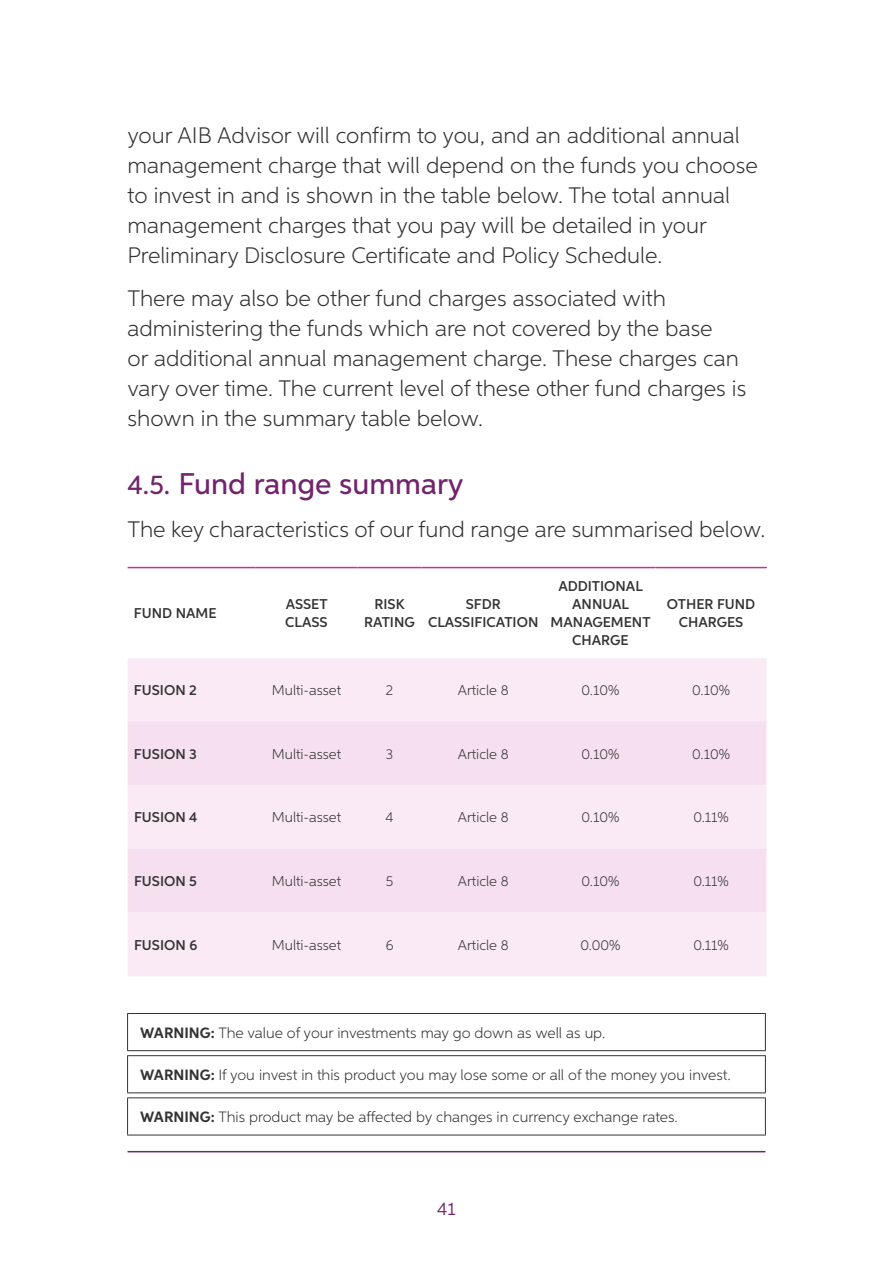
<style>
.page{position:relative;width:893px;height:1263px;background:#fff}
.page>*{position:absolute;margin:0;border:0;box-sizing:border-box;transform-origin:0 0}
.t1{font:500 30px "Aspira";color:#72246c}
.t2{font:300 22.5px/30px "Aspira";color:#333}
.t3{font:18px "Aspira";color:#72246c}
.t4{font:300 15px "Aspira";color:#333}
.t5{font:300 14.25px "Aspira";color:#333}
.t6{font:600 14.25px/18px "Aspira";color:#333;text-align:center}
.s1{font-size:27px}
.s2{font-weight:700}
</style>
<div class="page">
<hr style="left:128px;top:1151px;width:637px;height:1px;background:#72246c">
<hr style="left:127px;top:1013px;width:639px;height:1px;background:#333">
<hr style="left:127px;top:1014px;width:1px;height:36px;background:#333">
<hr style="left:765px;top:1014px;width:1px;height:36px;background:#333">
<hr style="left:127px;top:1050px;width:639px;height:1px;background:#333">
<hr style="left:127px;top:1055px;width:639px;height:1px;background:#333">
<hr style="left:127px;top:1056px;width:1px;height:36px;background:#333">
<hr style="left:765px;top:1056px;width:1px;height:36px;background:#333">
<hr style="left:127px;top:1092px;width:639px;height:1px;background:#333">
<hr style="left:127px;top:1097px;width:639px;height:1px;background:#333">
<hr style="left:127px;top:1098px;width:1px;height:37px;background:#333">
<hr style="left:765px;top:1098px;width:1px;height:37px;background:#333">
<hr style="left:127px;top:1135px;width:639px;height:1px;background:#333">
<svg style="left:128px;top:568px;width:638px;height:1px"></svg>
<div style="left:128px;top:658px;width:638px;height:318px;background:#f9eaf5"></div>
<svg style="left:128px;top:721px;width:638px;height:191px;background:#f7e3f1"></svg>
<hr style="left:357px;top:568px;width:1px;height:90px;background:#fff">
<hr style="left:421px;top:568px;width:1px;height:90px;background:#fff">
<hr style="left:255px;top:568px;width:1px;height:90px;background:#fff">
<hr style="left:545px;top:568px;width:1px;height:90px;background:#fff">
<hr style="left:128px;top:567px;width:127px;height:1px;background:#c42f9e">
<hr style="left:255px;top:567px;width:103px;height:1px;background:#c42f9e">
<hr style="left:358px;top:567px;width:63px;height:1px;background:#c42f9e">
<hr style="left:421px;top:567px;width:124px;height:1px;background:#c42f9e">
<hr style="left:545px;top:567px;width:111px;height:1px;background:#c42f9e">
<hr style="left:656px;top:567px;width:111px;height:1px;background:#c42f9e">
<hr style="left:655px;top:568px;width:1px;height:90px;background:#fff">
<p class="t2" style="left:128px;top:120px;width:632px">your AIB Advisor will confirm to you, and an additional annual management charge that will depend on the funds you choose to invest in and is shown in the table below. The total annual management charges that you pay will be detailed in your Preliminary Disclosure Certificate and Policy Schedule.</p>
<p class="t2" style="left:128px;top:283px;width:620px">There may also be other fund charges associated with administering the funds which are not covered by the base<br>or additional annual management charge. These charges can vary over time. The current level of these other fund charges is shown in the summary table below.</p>
<h1 class="t1" style="left:128px;top:466px;width:338px"><span class="s1">4.5.</span> Fund range summary</h1>
<p class="t2" style="left:128px;top:514px;width:639px">The key characteristics of our fund range are summarised below.</p>
<p class="t6" style="left:134px;top:604px;width:84px">FUND NAME</p>
<p class="t6" style="left:285px;top:595px;width:44px;text-align:left">ASSET<br>CLASS</p>
<p class="t6" style="left:364px;top:595px;width:52px">RISK<br>RATING</p>
<p class="t6" style="left:428px;top:595px;width:112px">SFDR<br>CLASSIFICATION</p>
<p class="t6" style="left:551px;top:577px;width:101px">ADDITIONAL<br>ANNUAL<br>MANAGEMENT<br>CHARGE</p>
<p class="t6" style="left:667px;top:595px;width:90px">OTHER FUND<br>CHARGES</p>
<p class="t6" style="left:134px;top:681px;width:64px">FUSION 2</p>
<p class="t5" style="left:272px;top:681px;width:71px">Multi-asset</p>
<p class="t5" style="left:386px;top:681px;width:9px">2</p>
<p class="t5" style="left:458px;top:681px;width:52px">Article 8</p>
<p class="t5" style="left:581px;top:681px;width:39px">0.10%</p>
<p class="t5" style="left:692px;top:681px;width:39px">0.10%</p>
<p class="t6" style="left:134px;top:745px;width:64px">FUSION 3</p>
<p class="t5" style="left:272px;top:745px;width:71px">Multi-asset</p>
<p class="t5" style="left:386px;top:745px;width:9px">3</p>
<p class="t5" style="left:458px;top:745px;width:52px">Article 8</p>
<p class="t5" style="left:581px;top:745px;width:39px">0.10%</p>
<p class="t5" style="left:692px;top:745px;width:39px">0.10%</p>
<p class="t6" style="left:134px;top:808px;width:65px">FUSION 4</p>
<p class="t5" style="left:272px;top:809px;width:71px">Multi-asset</p>
<p class="t5" style="left:386px;top:809px;width:10px">4</p>
<p class="t5" style="left:458px;top:809px;width:52px">Article 8</p>
<p class="t5" style="left:581px;top:809px;width:39px">0.10%</p>
<p class="t5" style="left:693px;top:809px;width:37px">0.11%</p>
<p class="t6" style="left:134px;top:872px;width:65px">FUSION 5</p>
<p class="t5" style="left:272px;top:873px;width:71px">Multi-asset</p>
<p class="t5" style="left:386px;top:873px;width:9px">5</p>
<p class="t5" style="left:458px;top:873px;width:52px">Article 8</p>
<p class="t5" style="left:582px;top:873px;width:39px">0.10%</p>
<p class="t5" style="left:693px;top:873px;width:37px">0.11%</p>
<p class="t6" style="left:134px;top:936px;width:65px">FUSION 6</p>
<p class="t5" style="left:272px;top:936px;width:71px">Multi-asset</p>
<p class="t5" style="left:386px;top:936px;width:9px">6</p>
<p class="t5" style="left:458px;top:936px;width:52px">Article 8</p>
<p class="t5" style="left:580px;top:936px;width:41px">0.00%</p>
<p class="t5" style="left:693px;top:936px;width:37px">0.11%</p>
<p class="t4" style="left:140px;top:1024px;width:467px"><span class="s2">WARNING:</span> The value of your investments may go down as well as up.</p>
<p class="t4" style="left:140px;top:1066px;width:592px"><span class="s2">WARNING:</span> If you invest in this product you may lose some or all of the money you invest.</p>
<p class="t4" style="left:140px;top:1108px;width:539px"><span class="s2">WARNING:</span> This product may be affected by changes in currency exchange rates.</p>
<p class="t3" style="left:437px;top:1198px;width:20px">41</p>
</div>
